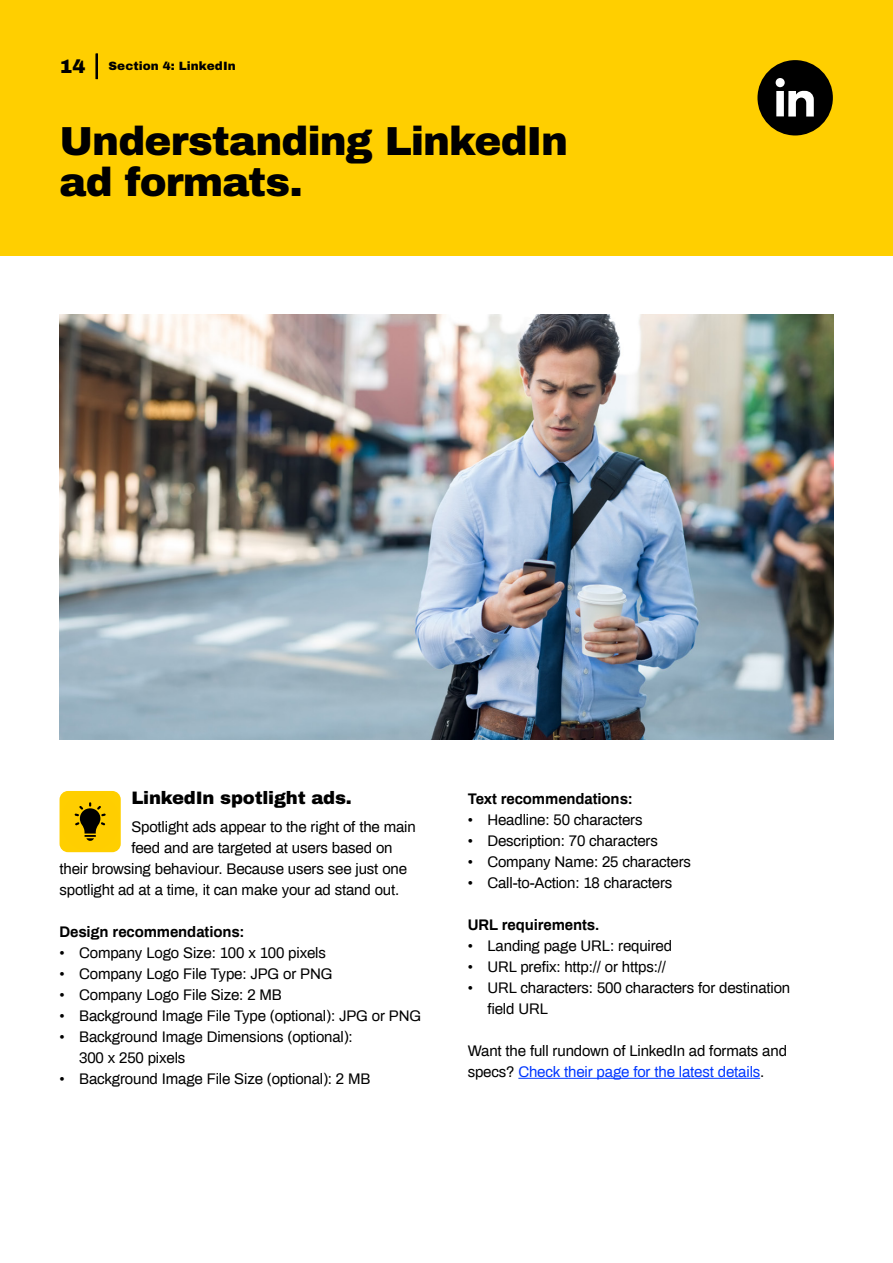
<style>
.page{position:relative;width:893px;height:1263px;background:#fff}
.page>*{position:absolute;margin:0;border:0;box-sizing:border-box;transform-origin:0 0}
.t1{font:900 40.5px/40.5px "Archivo";letter-spacing:-.025em;color:#000}
.t2{font:900 18px "Archivo";letter-spacing:-.01em;color:#000}
.t3{font:15px/21px "Archivo";letter-spacing:-.01em;color:#000}
.t4{font:700 15px "Archivo";letter-spacing:-.01em;color:#000}
.t5{font:900 12px "Archivo";letter-spacing:.005em;color:#000}
.s1{font-size:19.5px}
.s2{color:#0037ff}
</style>
<div class="page">
<div style="left:0;top:0;width:893px;height:255px;background:#ffcf00"></div>
<hr style="left:96px;top:55px;width:2px;height:23px;background:#000">
<div style="left:757px;top:60px;width:76px;height:75px;background:#000;border-radius:50%"></div>
<svg style="left:776px;top:78px;width:38px;height:39px"></svg>
<div style="left:60px;top:791px;width:61px;height:61px;background:#ffcf00;border-radius:9px"></div>
<svg style="left:61px;top:792px;width:58px;height:59px"></svg>
<hr style="left:518px;top:1078px;width:242px;height:1px;background:#0037ff">
<img style="left:60px;top:315px;width:773px;height:425px">
<p class="t5" style="left:60px;top:59px;width:178px"><span class="s1">14</span> Section 4: LinkedIn</p>
<h1 class="t1" style="left:60px;top:121px;width:510px">Understanding LinkedIn ad formats.</h1>
<p class="t2" style="left:131px;top:787px;width:222px">LinkedIn spotlight ads.</p>
<p class="t3" style="left:131px;top:815px;width:286px">Spotlight ads appear to the right of the main</p>
<p class="t3" style="left:131px;top:836px;width:263px">feed and are targeted at users based on</p>
<p class="t3" style="left:60px;top:857px;width:349px">their browsing behaviour. Because users see just one</p>
<p class="t3" style="left:60px;top:878px;width:341px">spotlight ad at a time, it can make your ad stand out.</p>
<p class="t4" style="left:60px;top:921px;width:187px">Design recommendations:</p>
<p class="t3" style="left:60px;top:941px;width:268px">• Company Logo Size: 100 x 100 pixels</p>
<p class="t3" style="left:60px;top:962px;width:274px">• Company Logo File Type: JPG or PNG</p>
<p class="t3" style="left:60px;top:983px;width:224px">• Company Logo File Size: 2 MB</p>
<p class="t3" style="left:60px;top:1004px;width:363px">• Background Image File Type (optional): JPG or PNG</p>
<p class="t3" style="left:79px;top:1025px;width:275px;text-indent:-20px">• Background Image Dimensions (optional):<br>300 x 250 pixels</p>
<p class="t3" style="left:60px;top:1067px;width:312px">• Background Image File Size (optional): 2 MB</p>
<p class="t4" style="left:468px;top:789px;width:167px">Text recommendations:</p>
<p class="t3" style="left:468px;top:809px;width:176px">• Headline: 50 characters</p>
<p class="t3" style="left:468px;top:830px;width:192px">• Description: 70 characters</p>
<p class="t3" style="left:468px;top:851px;width:225px">• Company Name: 25 characters</p>
<p class="t3" style="left:468px;top:872px;width:206px">• Call-to-Action: 18 characters</p>
<p class="t4" style="left:468px;top:915px;width:133px">URL requirements.</p>
<p class="t3" style="left:468px;top:935px;width:206px">• Landing page URL: required</p>
<p class="t3" style="left:468px;top:956px;width:200px">• URL prefix: http:// or https://</p>
<p class="t3" style="left:487px;top:977px;width:304px;text-indent:-20px">• URL characters: 500 characters for destination field URL</p>
<p class="t3" style="left:468px;top:1040px;width:321px">Want the full rundown of LinkedIn ad formats and specs? <span class="s2">Check their page for the latest details</span>.</p>
</div>
